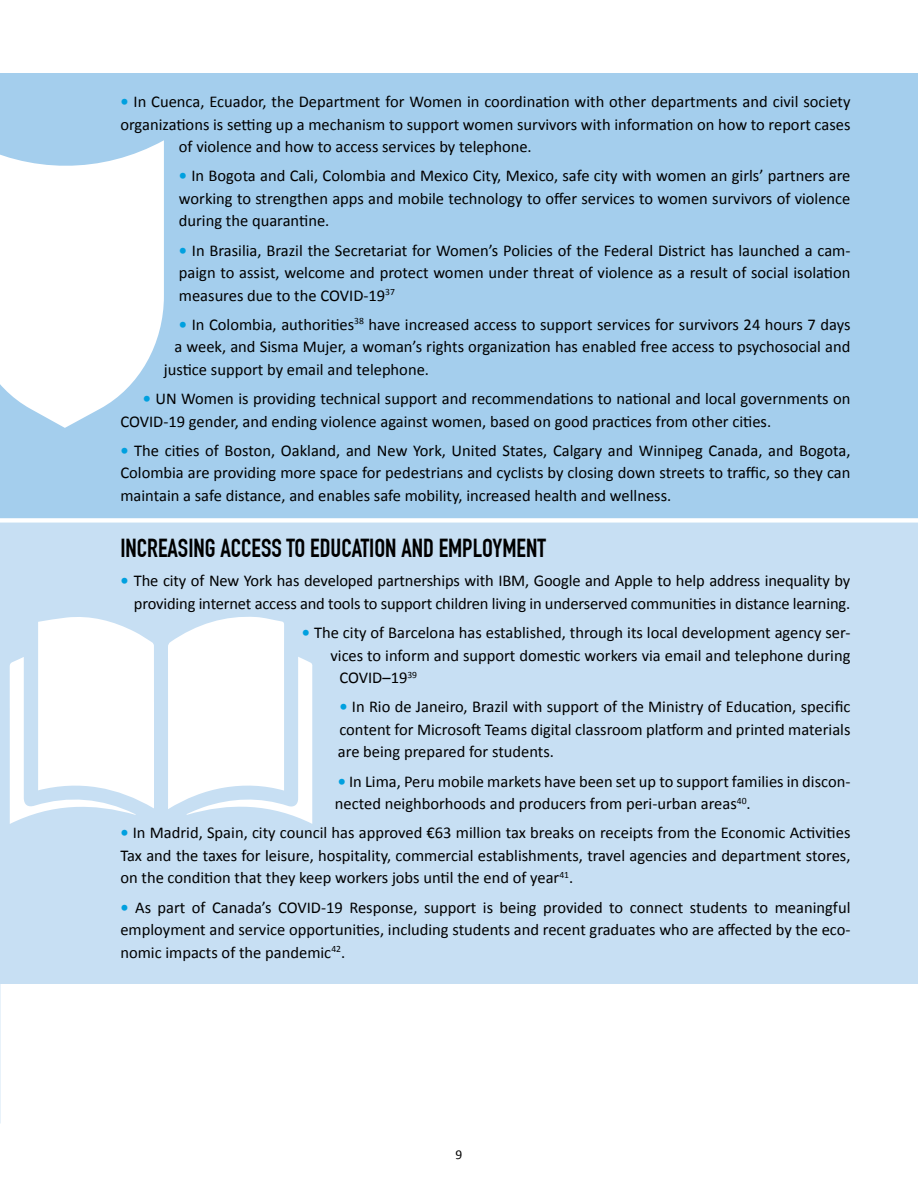
<style>
.page{position:relative;width:918px;height:1188px;background:#fff}
.page>*{position:absolute;margin:0;border:0;box-sizing:border-box;transform-origin:0 0}
.t1{font:700 25.5px "DIN Condensed";color:#000}
.t2{font:16.5px/22.5px "Calibri";color:#000;text-align:justify}
.t3{font:13.5px "Calibri";color:#000}
.s1{font-weight:700;color:#00a0df}
</style>
<div class="page">
<div style="left:0;top:73px;width:918px;height:452px;background:#a4ceed"></div>
<svg style="left:0;top:140px;width:164px;height:288px;fill:#fff"></svg>
<div style="left:0;top:523px;width:918px;height:461px;background:#c7dff3"></div>
<div style="left:0;top:518px;width:918px;height:5px;background:#fff"></div>
<svg style="left:168px;top:616px;width:144px;height:208px"></svg>
<svg style="left:10px;top:617px;width:144px;height:207px"></svg>
<p class="t2" style="left:120px;top:90px;width:732px"><span class="s1">•</span> In Cuenca, Ecuador, the Department for Women in coordination with other departments and civil society</p>
<p class="t2" style="left:120px;top:113px;width:732px">organizations is setting up a mechanism to support women survivors with information on how to report cases</p>
<p class="t2" style="left:179px;top:135px;width:354px">of violence and how to access services by telephone.</p>
<p class="t2" style="left:179px;top:165px;width:673px"><span class="s1">•</span> In Bogota and Cali, Colombia and Mexico City, Mexico, safe city with women an girls’ partners are working to strengthen apps and mobile technology to offer services to women survivors of violence during the quarantine.</p>
<p class="t2" style="left:179px;top:239px;width:673px"><span class="s1">•</span> In Brasilia, Brazil the Secretariat for Women’s Policies of the Federal District has launched a cam&shy;paign to assist, welcome and protect women under threat of violence as a result of social isolation measures due to the COVID-19<sup>37</sup></p>
<p class="t2" style="left:179px;top:313px;width:673px"><span class="s1">•</span> In Colombia, authorities<sup>38</sup> have increased access to support services for survivors 24 hours 7 days</p>
<p class="t2" style="left:174px;top:336px;width:678px">a week, and Sisma Mujer, a woman’s rights organization has enabled free access to psychosocial and</p>
<p class="t2" style="left:164px;top:358px;width:267px">justice support by email and telephone.</p>
<p class="t2" style="left:120px;top:387px;width:732px;text-indent:23px"><span class="s1">•</span> UN Women is providing technical support and recommendations to national and local governments on<br>COVID-19 gender, and ending violence against women, based on good practices from other cities.</p>
<p class="t2" style="left:120px;top:439px;width:732px"><span class="s1">•</span> The cities of Boston, Oakland, and New York, United States, Calgary and Winnipeg Canada, and Bogota, Colombia are providing more space for pedestrians and cyclists by closing down streets to traffic, so they can maintain a safe distance, and enables safe mobility, increased health and wellness.</p>
<h1 class="t1" style="left:120px;top:533px;width:427px">INCREASING ACCESS TO EDUCATION AND EMPLOYMENT</h1>
<p class="t2" style="left:120px;top:570px;width:731px;text-align:right"><span class="s1">•</span> The city of New York has developed partnerships with IBM, Google and Apple to help address inequality by providing internet access and tools to support children living in underserved communities in distance learning.</p>
<p class="t2" style="left:302px;top:621px;width:550px"><span class="s1">•</span> The city of Barcelona has established, through its local development agency ser-</p>
<p class="t2" style="left:330px;top:644px;width:522px">vices to inform and support domestic workers via email and telephone during</p>
<p class="t2" style="left:339px;top:666px;width:79px">COVID–19<sup>39</sup></p>
<p class="t2" style="left:338px;top:696px;width:514px"><span class="s1">•</span> In Rio de Janeiro, Brazil with support of the Ministry of Education, specific content for Microsoft Teams digital classroom platform and printed materials are being prepared for students.</p>
<p class="t2" style="left:335px;top:770px;width:517px"><span class="s1">•</span> In Lima, Peru mobile markets have been set up to support families in discon&shy;nected neighborhoods and producers from peri-urban areas<sup>40</sup>.</p>
<p class="t2" style="left:120px;top:822px;width:732px"><span class="s1">•</span> In Madrid, Spain, city council has approved €63 million tax breaks on receipts from the Economic Activities Tax and the taxes for leisure, hospitality, commercial establishments, travel agencies and department stores, on the condition that they keep workers jobs until the end of year<sup>41</sup>.</p>
<p class="t2" style="left:120px;top:896px;width:732px"><span class="s1">•</span> As part of Canada’s COVID-19 Response, support is being provided to connect students to meaningful employment and service opportunities, including students and recent graduates who are affected by the eco&shy;nomic impacts of the pandemic<sup>42</sup>.</p>
<p class="t3" style="left:456px;top:1146px;width:8px">9</p>
</div>
